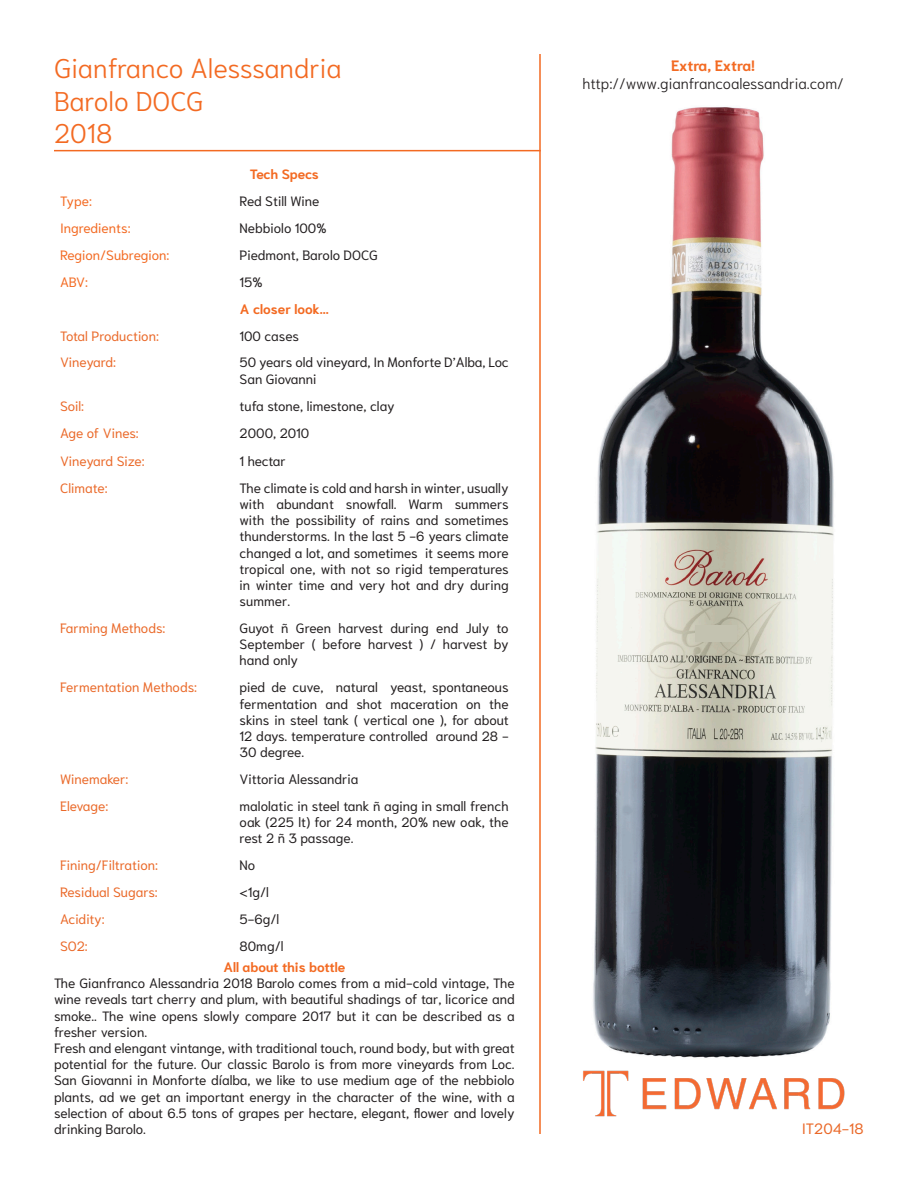
<style>
.page{position:relative;width:918px;height:1188px;background:#fff}
.page>*{position:absolute;margin:0;border:0;box-sizing:border-box;transform-origin:0 0}
.t1{font:300 27px "Niramit";color:#f36a22}
.t2{font:300 15px "Niramit";color:#231f20}
.t3{font:700 15px "Niramit";letter-spacing:-.015em;color:#f36a22}
.t4{font:15px "Niramit";color:#ea6929}
.t5{font:13.5px/16.2px "Niramit";color:#231f20;text-align:justify}
.t6{font:13.5px "Niramit";color:#ea6929}
.t7{font:13.5px "Niramit";color:#f36a22}
.t8{font:700 13.5px "Niramit";color:#f36a22}
.t9{font:700 13.5px "Niramit";letter-spacing:-.025em;color:#f36a22}
</style>
<div class="page">
<img style="left:593px;top:107px;width:241px;height:951px">
<hr style="left:539px;top:54px;width:2px;height:1080px;background:#f36a22">
<hr style="left:54px;top:150px;width:487px;height:1px;background:#f36a22">
<img style="left:583px;top:1070px;width:262px;height:47px">
<div style="left:695px;top:625px;width:41px;height:17px;background:#c3c2b0"></div>
<p class="t1" style="left:54px;top:46px;width:289px">Gianfranco Alesssandria</p>
<p class="t1" style="left:54px;top:79px;width:151px">Barolo DOCG</p>
<p class="t1" style="left:54px;top:111px;width:60px">2018</p>
<p class="t9" style="left:250px;top:167px;width:70px">Tech Specs</p>
<p class="t7" style="left:60px;top:190px;width:34px">Type:</p>
<p class="t5" style="left:240px;top:193px;width:82px">Red Still Wine</p>
<p class="t7" style="left:60px;top:217px;width:72px">Ingredients:</p>
<p class="t5" style="left:240px;top:220px;width:88px">Nebbiolo 100%</p>
<p class="t7" style="left:60px;top:244px;width:111px">Region/Subregion:</p>
<p class="t5" style="left:240px;top:247px;width:140px">Piedmont, Barolo DOCG</p>
<p class="t7" style="left:60px;top:270px;width:30px">ABV:</p>
<p class="t5" style="left:240px;top:274px;width:24px">15%</p>
<p class="t8" style="left:240px;top:301px;width:90px">A closer look...</p>
<p class="t6" style="left:60px;top:324px;width:100px">Total Production:</p>
<p class="t5" style="left:240px;top:328px;width:61px">100 cases</p>
<p class="t6" style="left:60px;top:351px;width:58px">Vineyard:</p>
<p class="t5" style="left:240px;top:354px;width:271px">50 years old vineyard, In Monforte D’Alba, Loc<br>San Giovanni</p>
<p class="t6" style="left:60px;top:394px;width:26px">Soil:</p>
<p class="t5" style="left:240px;top:398px;width:157px">tufa stone, limestone, clay</p>
<p class="t6" style="left:60px;top:421px;width:80px">Age of Vines:</p>
<p class="t5" style="left:240px;top:425px;width:71px">2000, 2010</p>
<p class="t6" style="left:60px;top:450px;width:86px">Vineyard Size:</p>
<p class="t5" style="left:240px;top:453px;width:48px">1 hectar</p>
<p class="t6" style="left:60px;top:476px;width:49px">Climate:</p>
<p class="t5" style="left:240px;top:480px;width:271px">The climate is cold and harsh in winter, usually with abundant snowfall. Warm summers with the possibility of rains and sometimes thunderstorms. In the last 5 -6 years climate changed a lot, and sometimes it seems more tropical one, with not so rigid temperatures in winter time and very hot and dry during summer.</p>
<p class="t6" style="left:60px;top:617px;width:107px">Farming Methods:</p>
<p class="t5" style="left:240px;top:620px;width:271px">Guyot ñ Green harvest during end July to September ( before harvest ) / harvest by hand only</p>
<p class="t6" style="left:60px;top:676px;width:139px">Fermentation Methods:</p>
<p class="t5" style="left:240px;top:679px;width:271px">pied de cuve, natural yeast, spontaneous fermentation and shot maceration on the skins in steel tank ( vertical one ), for about 12 days. temperature controlled around 28 - 30 degree.</p>
<p class="t6" style="left:60px;top:768px;width:70px">Winemaker:</p>
<p class="t5" style="left:240px;top:771px;width:120px">Vittoria Alessandria</p>
<p class="t6" style="left:60px;top:795px;width:50px">Elevage:</p>
<p class="t5" style="left:240px;top:798px;width:271px">malolatic in steel tank ñ aging in small french oak (225 lt) for 24 month, 20% new oak, the rest 2 ñ 3 passage.</p>
<p class="t6" style="left:60px;top:854px;width:99px">Fining/Filtration:</p>
<p class="t5" style="left:240px;top:857px;width:17px">No</p>
<p class="t6" style="left:60px;top:881px;width:99px">Residual Sugars:</p>
<p class="t5" style="left:240px;top:884px;width:31px">&lt;1g/l</p>
<p class="t6" style="left:60px;top:908px;width:46px">Acidity:</p>
<p class="t5" style="left:240px;top:911px;width:41px">5-6g/l</p>
<p class="t6" style="left:60px;top:935px;width:29px">SO2:</p>
<p class="t5" style="left:240px;top:938px;width:45px">80mg/l</p>
<p class="t8" style="left:223px;top:959px;width:123px">All about this bottle</p>
<p class="t5" style="left:54px;top:975px;width:462px">The Gianfranco Alessandria 2018 Barolo comes from a mid-cold vintage, The wine reveals tart cherry and plum, with beautiful shadings of tar, licorice and smoke.. The wine opens slowly compare 2017 but it can be described as a fresher version.</p>
<p class="t5" style="left:54px;top:1040px;width:462px">Fresh and elengant vintange, with traditional touch, round body, but with great potential for the future. Our classic Barolo is from more vineyards from Loc.<br>San Giovanni in Monforte díalba, we like to use medium age of the nebbiolo plants, ad we get an important energy in the character of the wine, with a selection of about 6.5 tons of grapes per hectare, elegant, flower and lovely drinking Barolo.</p>
<p class="t3" style="left:671px;top:57px;width:85px">Extra, Extra!</p>
<p class="t2" style="left:582px;top:71px;width:263px">http://www.gianfrancoalessandria.com/</p>
<p class="t4" style="left:802px;top:1116px;width:63px">IT204-18</p>
</div>
